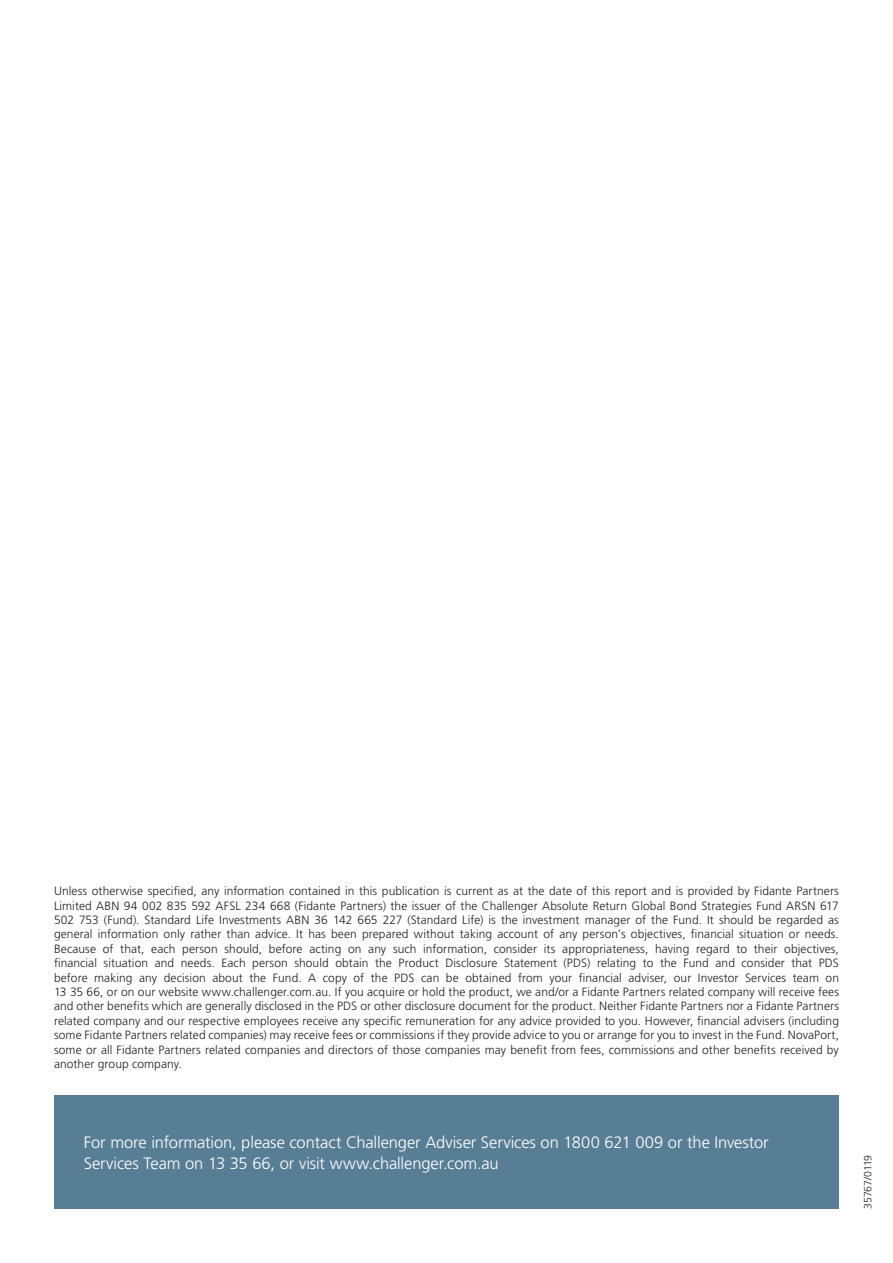
<style>
.page{position:relative;width:893px;height:1263px;background:#fff}
.page>*{position:absolute;margin:0;border:0;box-sizing:border-box;transform-origin:0 0}
.Footnote{font:300 16.5px/21.3px "Frutiger";letter-spacing:-.005em;color:#fff}
.Footnote-2{font:300 12px/14.4px "Frutiger";letter-spacing:.005em;color:#231f20;text-align:justify}
.Footnote-3{font:300 10.5px "Frutiger";letter-spacing:-.02em;color:#231f20}
</style>
<div class="page">
<div style="left:54px;top:1095px;width:785px;height:114px;background:#577e95"></div>
<p class="Footnote-2" style="left:54px;top:884px;width:787px">Unless otherwise specified, any information contained in this publication is current as at the date of this report and is provided by Fidante Partners Limited ABN 94 002 835 592 AFSL 234 668 (Fidante Partners) the issuer of the Challenger Absolute Return Global Bond Strategies Fund ARSN 617<br>502 753 (Fund). Standard Life Investments ABN 36 142 665 227 (Standard Life) is the investment manager of the Fund. It should be regarded as general information only rather than advice. It has been prepared without taking account of any person’s objectives, financial situation or needs.<br>Because of that, each person should, before acting on any such information, consider its appropriateness, having regard to their objectives, financial situation and needs. Each person should obtain the Product Disclosure Statement (PDS) relating to the Fund and consider that PDS before making any decision about the Fund. A copy of the PDS can be obtained from your financial adviser, our Investor Services team on 13 35 66, or on our website www.challenger.com.au. If you acquire or hold the product, we and/or a Fidante Partners related company will receive fees and other benefits which are generally disclosed in the PDS or other disclosure document for the product. Neither Fidante Partners nor a Fidante Partners related company and our respective employees receive any specific remuneration for any advice provided to you. However, financial advisers (including some Fidante Partners related companies) may receive fees or commissions if they provide advice to you or arrange for you to invest in the Fund. NovaPort, some or all Fidante Partners related companies and directors of those companies may benefit from fees, commissions and other benefits received by another group company.</p>
<p class="Footnote" style="left:84px;top:1132px;width:686px">For more information, please contact Challenger Adviser Services on 1800 621 009 or the Investor<br>Services Team on 13 35 66, or visit www.challenger.com.au</p>
<p class="Footnote-3" style="left:862px;top:1209px;width:55px;rotate:-90deg">35767/0119</p>
</div>
